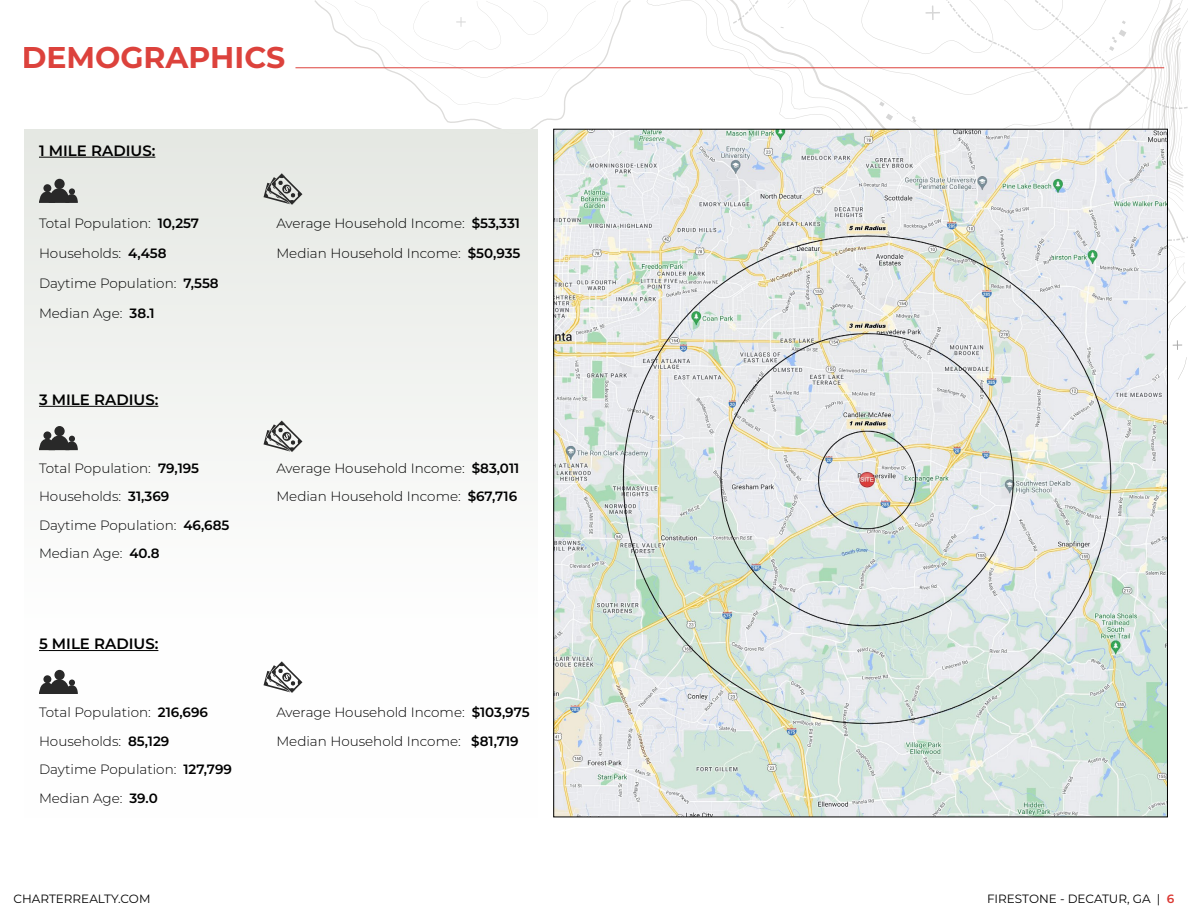
<style>
.page{position:relative;width:1188px;height:918px;background:#fff}
.page>*{position:absolute;margin:0;border:0;box-sizing:border-box;transform-origin:0 0}
.t1{font:700 30px "Montserrat";color:#db3832}
.t2{font:600 15px "Montserrat";color:#000}
.t3{font:300 13.5px/28.3px "Montserrat";color:#000}
.t4{font:12px "Montserrat";color:#000}
.s1{font-weight:600}
.s2{font-weight:600;color:#db3832}
</style>
<div class="page">
<svg style="left:647px;top:0;width:126px;height:129px"></svg>
<svg style="left:733px;top:0;width:25px;height:24px"></svg>
<svg style="left:773px;top:0;width:414px;height:380px"></svg>
<svg style="left:930px;top:0;width:258px;height:241px"></svg>
<svg style="left:314px;top:0;width:317px;height:129px"></svg>
<div style="left:24px;top:129px;width:514px;height:689px;background:linear-gradient(to bottom,#e6e9e5,#fff)"></div>
<hr style="left:295px;top:67px;width:869px;height:1px;background:#db3832">
<svg style="left:264px;top:421px;width:38px;height:31px"></svg>
<div style="left:54px;top:426px;width:11px;height:10px;background:#292929;border-radius:50%"></div>
<div style="left:43px;top:431px;width:8px;height:8px;background:#292929;border-radius:50%"></div>
<svg style="left:39px;top:435px;width:39px;height:15px"></svg>
<hr style="left:39px;top:406px;width:119px;height:1px;background:#000">
<svg style="left:264px;top:662px;width:38px;height:31px"></svg>
<div style="left:54px;top:670px;width:11px;height:10px;background:#292929;border-radius:50%"></div>
<div style="left:43px;top:675px;width:8px;height:8px;background:#292929;border-radius:50%"></div>
<svg style="left:39px;top:679px;width:39px;height:15px"></svg>
<hr style="left:39px;top:650px;width:119px;height:1px;background:#000">
<svg style="left:264px;top:173px;width:38px;height:32px"></svg>
<svg style="left:39px;top:187px;width:39px;height:16px"></svg>
<div style="left:54px;top:179px;width:11px;height:10px;background:#292929;border-radius:50%"></div>
<div style="left:43px;top:184px;width:8px;height:8px;background:#292929;border-radius:50%"></div>
<div style="left:69px;top:188px;width:6px;height:7px;background:#292929;border-radius:50%"></div>
<hr style="left:39px;top:157px;width:116px;height:1px;background:#000">
<img style="left:555px;top:131px;width:611px;height:684px">
<h1 class="t1" style="left:22px;top:36px;width:265px">DEMOGRAPHICS</h1>
<p class="t2" style="left:39px;top:140px;width:118px">1 MILE RADIUS:</p>
<p class="t3" style="left:39px;top:209px;width:162px">Total Population: <span class="s1">10,257</span></p>
<p class="t3" style="left:276px;top:209px;width:245px">Average Household Income: <span class="s1">$53,331</span></p>
<p class="t3" style="left:39px;top:239px;width:129px">Households: <span class="s1">4,458</span></p>
<p class="t3" style="left:276px;top:238px;width:245px">Median Household Income: <span class="s1">$50,935</span></p>
<p class="t3" style="left:39px;top:269px;width:181px">Daytime Population: <span class="s1">7,558</span></p>
<p class="t3" style="left:39px;top:299px;width:117px">Median Age: <span class="s1">38.1</span></p>
<p class="t2" style="left:39px;top:389px;width:121px">3 MILE RADIUS:</p>
<p class="t3" style="left:39px;top:454px;width:162px">Total Population: <span class="s1">79,195</span></p>
<p class="t3" style="left:276px;top:454px;width:244px">Average Household Income: <span class="s1">$83,011</span></p>
<p class="t3" style="left:39px;top:482px;width:132px">Households: <span class="s1">31,369</span></p>
<p class="t3" style="left:276px;top:482px;width:242px">Median Household Income: <span class="s1">$67,716</span></p>
<p class="t3" style="left:39px;top:510px;width:192px">Daytime Population: <span class="s1">46,685<br></span>Median Age: <span class="s1">40.8</span></p>
<p class="t2" style="left:39px;top:633px;width:121px">5 MILE RADIUS:</p>
<p class="t3" style="left:39px;top:698px;width:170px">Total Population: <span class="s1">216,696</span></p>
<p class="t3" style="left:276px;top:698px;width:255px">Average Household Income: <span class="s1">$103,975</span></p>
<p class="t3" style="left:39px;top:726px;width:132px">Households: <span class="s1">85,129</span></p>
<p class="t3" style="left:276px;top:726px;width:244px">Median Household Income: <span class="s1">$81,719</span></p>
<p class="t3" style="left:39px;top:755px;width:195px">Daytime Population: <span class="s1">127,799<br></span>Median Age: <span class="s1">39.0</span></p>
<p class="t4" style="left:14px;top:891px;width:139px">CHARTERREALTY.COM</p>
<p class="t4" style="left:987px;top:891px;width:189px">FIRESTONE - DECATUR, GA | <span class="s2">6</span></p>
</div>
